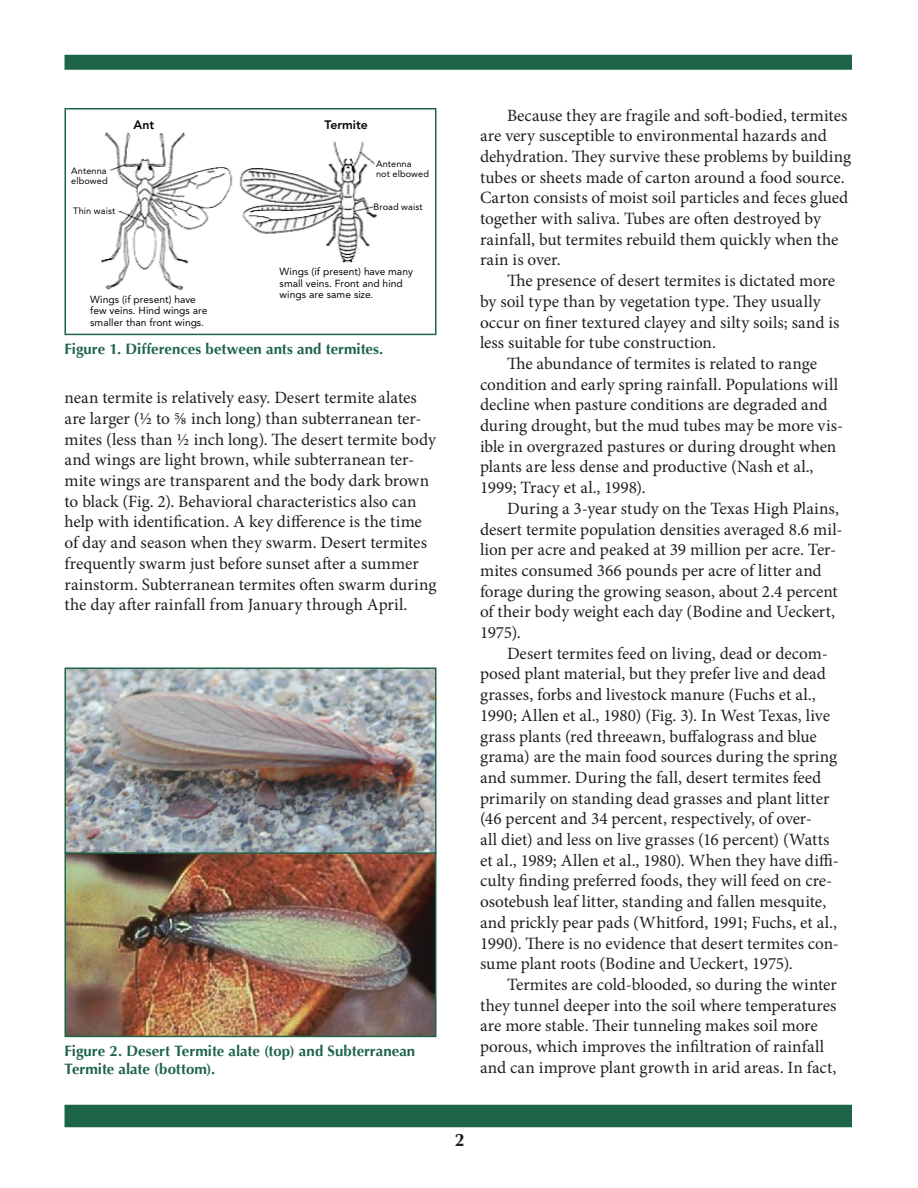
<style>
.page{position:relative;width:918px;height:1188px;background:#fff}
.page>*{position:absolute;margin:0;border:0;box-sizing:border-box;transform-origin:0 0}
.subheads{font:700 18px "Optima";color:#231f20}
.body_text{font:17.25px/20.7px "Minion Pro";color:#231f20}
.captions{font:700 15px/18px "Optima";color:#1e6449}
.t1{font:800 12.3px "Avenir";color:#050504}
.t2{font:10.2px/11.2px "Avenir";letter-spacing:.005em;color:#050504}
.t3{font:9.15px/10.2px "Avenir";letter-spacing:.01em;color:#050504}
</style>
<div class="page">
<div style="left:64px;top:1105px;width:788px;height:22px;background:#1e6449"></div>
<div style="left:64px;top:55px;width:788px;height:15px;background:#1e6449"></div>
<img style="left:67px;top:671px;width:366px;height:363px">
<div style="left:64px;top:668px;width:372px;height:369px;border:2px solid #1e6449"></div>
<hr style="left:64px;top:852px;width:372px;height:2px;background:#1e6449">
<img style="left:101px;top:132px;width:277px;height:158px">
<div style="left:64px;top:108px;width:372px;height:227px;border:2px solid #1e6449"></div>
<p class="t3" style="left:71px;top:165px;width:38px">Antenna elbowed</p>
<p class="t3" style="left:73px;top:206px;width:44px">Thin waist</p>
<p class="t1" style="left:134px;top:117px;width:22px">Ant</p>
<p class="t1" style="left:324px;top:117px;width:45px">Termite</p>
<p class="t3" style="left:376px;top:159px;width:54px">Antenna<br>not elbowed</p>
<p class="t3" style="left:373px;top:202px;width:51px">Broad waist</p>
<p class="t2" style="left:90px;top:294px;width:119px">Wings (if present) have few veins. Hind wings are smaller than front wings.</p>
<p class="t2" style="left:280px;top:266px;width:135px">Wings (if present) have many small veins. Front and hind wings are same size.</p>
<p class="captions" style="left:64px;top:340px;width:320px">Figure 1. Differences between ants and termites.</p>
<p class="body_text" style="left:64px;top:388px;width:374px">nean termite is relatively easy. Desert termite alates are larger (1/2 to 5/8 inch long) than subterranean ter&shy;mites (less than ½ inch long). The desert termite body and wings are light brown, while subterranean ter&shy;mite wings are transparent and the body dark brown to black (Fig. 2). Behavioral characteristics also can help with identification. A key difference is the time of day and season when they swarm. Desert termites frequently swarm just before sunset after a summer rainstorm. Subterranean termites often swarm during the day after rainfall from January through April.</p>
<p class="captions" style="left:64px;top:1043px;width:352px">Figure 2. Desert Termite alate (top) and Subterranean<br>Termite alate (bottom).</p>
<p class="body_text" style="left:480px;top:105px;width:373px;text-indent:27px">Because they are fragile and soft-bodied, termites are very susceptible to environmental hazards and dehydration. They survive these problems by building tubes or sheets made of carton around a food source.<br>Carton consists of moist soil particles and feces glued together with saliva. Tubes are often destroyed by rainfall, but termites rebuild them quickly when the rain is over.</p>
<p class="body_text" style="left:480px;top:270px;width:361px;text-indent:27px">The presence of desert termites is dictated more by soil type than by vegetation type. They usually occur on finer textured clayey and silty soils; sand is less suitable for tube construction.</p>
<p class="body_text" style="left:480px;top:353px;width:365px;text-indent:27px">The abundance of termites is related to range condition and early spring rainfall. Populations will decline when pasture conditions are degraded and during drought, but the mud tubes may be more vis&shy;ible in overgrazed pastures or during drought when plants are less dense and productive (Nash et al., 1999; Tracy et al., 1998).</p>
<p class="body_text" style="left:480px;top:498px;width:364px;text-indent:27px">During a 3-year study on the Texas High Plains, desert termite population densities averaged 8.6 mil&shy;lion per acre and peaked at 39 million per acre. Ter&shy;mites consumed 366 pounds per acre of litter and forage during the growing season, about 2.4 percent of their body weight each day (Bodine and Ueckert, 1975).</p>
<p class="body_text" style="left:480px;top:643px;width:361px;text-indent:27px">Desert termites feed on living, dead or decom&shy;posed plant material, but they prefer live and dead grasses, forbs and livestock manure (Fuchs et al., 1990; Allen et al., 1980) (Fig. 3). In West Texas, live grass plants (red threeawn, buffalograss and blue grama) are the main food sources during the spring and summer. During the fall, desert termites feed primarily on standing dead grasses and plant litter (46 percent and 34 percent, respectively, of over-<br>all diet) and less on live grasses (16 percent) (Watts et al., 1989; Allen et al., 1980). When they have diffi&shy;culty finding preferred foods, they will feed on cre&shy;osotebush leaf litter, standing and fallen mesquite, and prickly pear pads (Whitford, 1991; Fuchs, et al., 1990). There is no evidence that desert termites con&shy;sume plant roots (Bodine and Ueckert, 1975).</p>
<p class="body_text" style="left:480px;top:974px;width:358px;text-indent:27px">Termites are cold-blooded, so during the winter they tunnel deeper into the soil where temperatures are more stable. Their tunneling makes soil more porous, which improves the infiltration of rainfall and can improve plant growth in arid areas. In fact,</p>
<p class="subheads" style="left:455px;top:1129px;width:12px">2</p>
</div>
